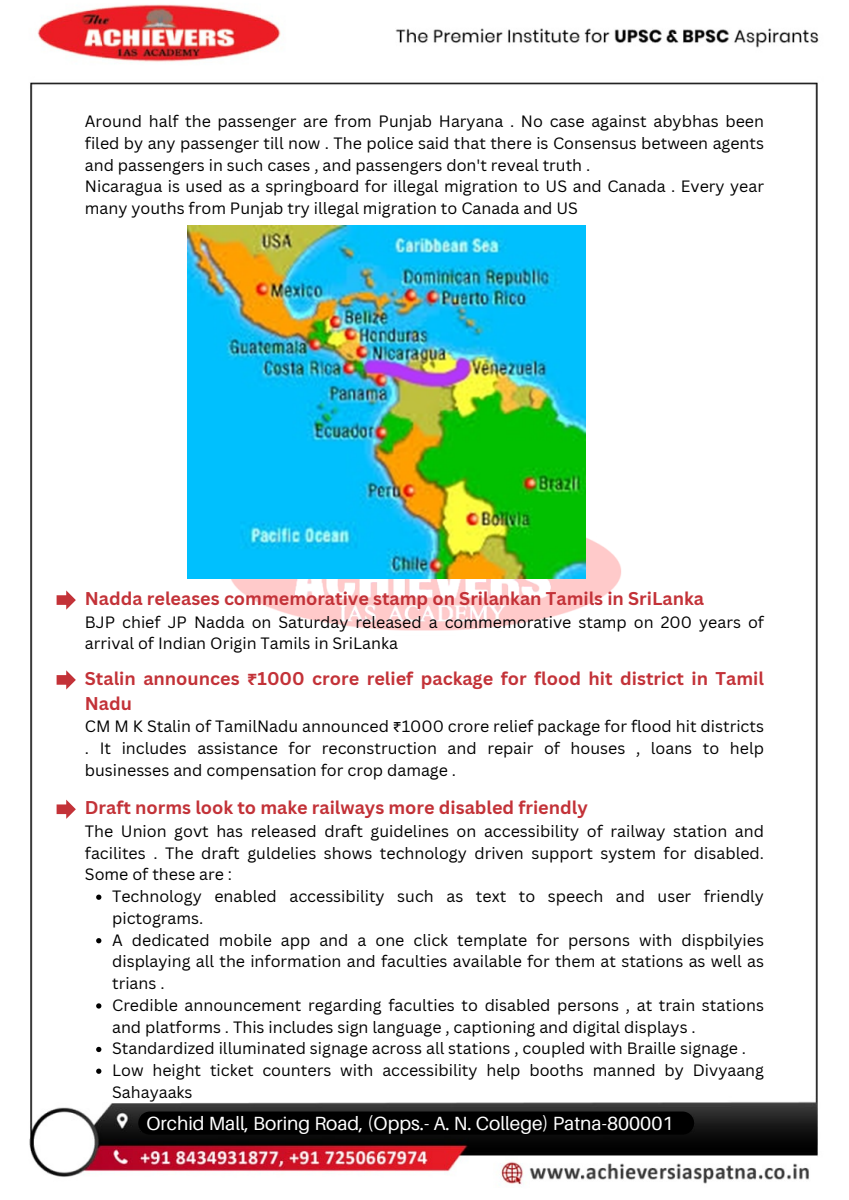
<style>
.page{position:relative;width:849px;height:1200px;background:#fff}
.page>*{position:absolute;margin:0;border:0;box-sizing:border-box;transform-origin:0 0}
.t1{font:19.1px "Aileron";color:#fff}
.t2{font:700 18px/24.8px "Canva Sans";color:#c33238}
.t3{font:16px/21.8px "Canva Sans";color:#000}
.s1{font-family:"Noto Sans Gurmukhi"}
</style>
<div class="page">
<img style="left:29px;top:4px;width:790px;height:1181px">
<img style="left:210px;top:482px;width:433px;height:183px">
<svg style="left:57px;top:590px;width:19px;height:20px"></svg>
<svg style="left:57px;top:670px;width:19px;height:20px"></svg>
<svg style="left:57px;top:800px;width:19px;height:19px"></svg>
<img style="left:187px;top:226px;width:398px;height:352px">
<div style="left:138px;top:1112px;width:556px;height:23px;background:#000;border-radius:12px"></div>
<svg style="left:96px;top:895px;width:5px;height:5px"></svg>
<svg style="left:96px;top:938px;width:5px;height:5px"></svg>
<svg style="left:96px;top:1003px;width:5px;height:6px"></svg>
<svg style="left:96px;top:1047px;width:5px;height:5px"></svg>
<svg style="left:96px;top:1069px;width:5px;height:5px"></svg>
<p class="t3" style="left:85px;top:110px;width:680px;text-align:justify">Around half the passenger are from Punjab Haryana . No case against abybhas been filed by any passenger till now . The police said that there is Consensus between agents and passengers in such cases , and passengers don't reveal truth .</p>
<p class="t3" style="left:85px;top:175px;width:680px">Nicaragua is used as a springboard for illegal migration to US and Canada . Every year many youths from Punjab try illegal migration to Canada and US</p>
<p class="t2" style="left:85px;top:586px;width:620px">Nadda releases commemorative stamp on Srilankan Tamils in SriLanka</p>
<p class="t3" style="left:85px;top:611px;width:680px">BJP chief JP Nadda on Saturday released a commemorative stamp on 200 years of arrival of Indian Origin Tamils in SriLanka</p>
<p class="t2" style="left:85px;top:666px;width:680px">Stalin announces <span class="s1">₹</span>1000 crore relief package for flood hit district in Tamil<br>Nadu</p>
<p class="t3" style="left:85px;top:715px;width:680px;text-align:justify">CM M K Stalin of TamilNadu announced <span class="s1">₹</span>1000 crore relief package for flood hit districts . It includes assistance for reconstruction and repair of houses , loans to help businesses and compensation for crop damage .</p>
<p class="t2" style="left:85px;top:795px;width:504px">Draft norms look to make railways more disabled friendly</p>
<p class="t3" style="left:85px;top:820px;width:680px;text-align:justify">The Union govt has released draft guidelines on accessibility of railway station and facilites . The draft guldelies shows technology driven support system for disabled.<br>Some of these are :</p>
<p class="t3" style="left:112px;top:885px;width:653px">Technology enabled accessibility such as text to speech and user friendly pictograms.</p>
<p class="t3" style="left:112px;top:928px;width:653px;text-align:justify">A dedicated mobile app and a one click template for persons with dispbilyies displaying all the information and faculties available for them at stations as well as trians .</p>
<p class="t3" style="left:112px;top:994px;width:653px">Credible announcement regarding faculties to disabled persons , at train stations and platforms . This includes sign language , captioning and digital displays .</p>
<p class="t3" style="left:112px;top:1037px;width:635px">Standardized illuminated signage across all stations , coupled with Braille signage .</p>
<p class="t3" style="left:112px;top:1059px;width:653px">Low height ticket counters with accessibility help booths manned by Divyaang<br>Sahayaaks</p>
<p class="t1" style="left:146px;top:1111px;width:528px">Orchid Mall, Boring Road, (Opps.- A. N. College) Patna-800001</p>
</div>
